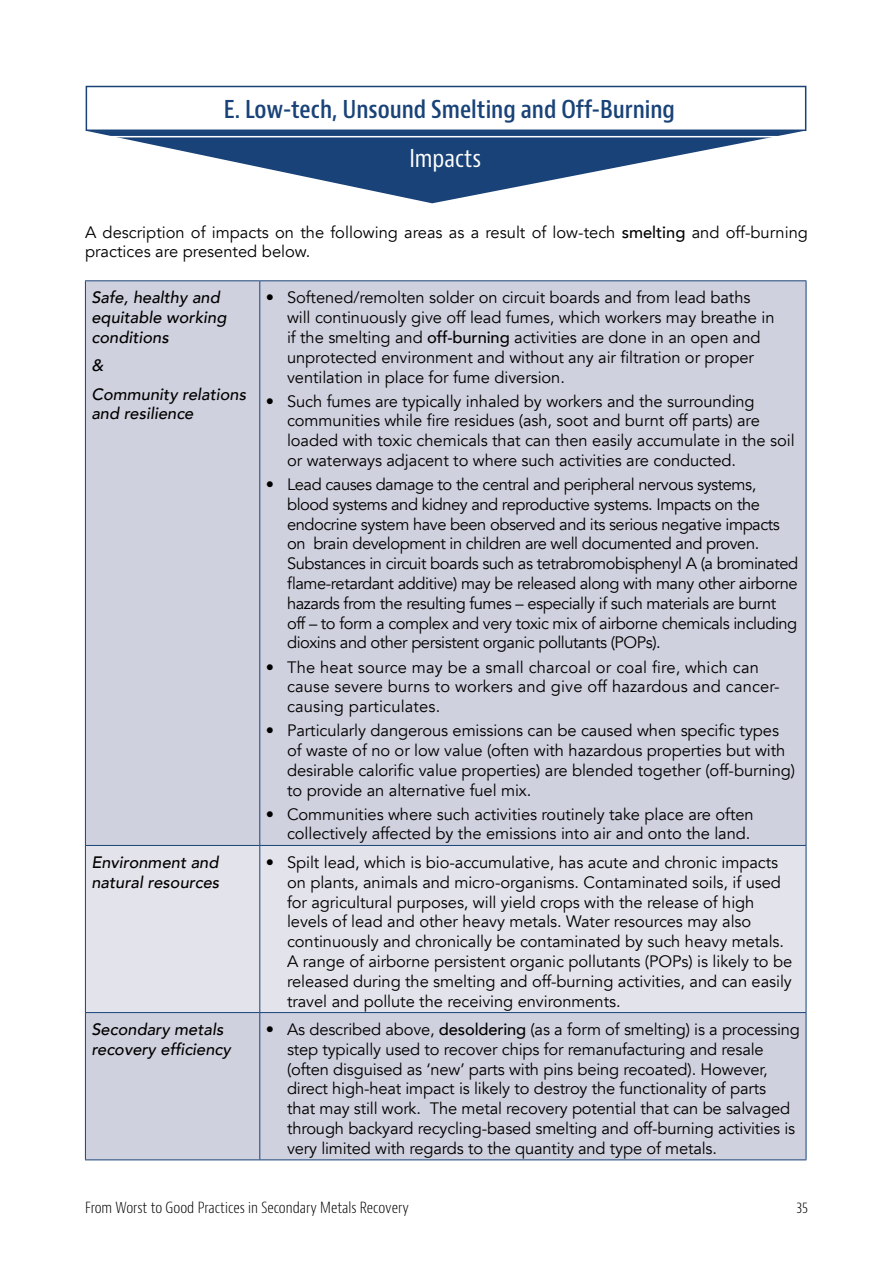
<style>
.page{position:relative;width:893px;height:1263px;background:#fff}
.page>*{position:absolute;margin:0;border:0;box-sizing:border-box;transform-origin:0 0}
.t1{font:600 condensed 24px "Bernino Sans";color:#194378}
.t2{font:condensed 24px "Bernino Sans";color:#fff}
.t3{font:16.5px/19.8px "Avenir";letter-spacing:-.005em;color:#000}
.t4{font:16.5px/19.8px "Avenir";letter-spacing:-.03em;color:#000}
.t5{font:italic 500 16.5px/19.8px "Avenir";color:#000}
.t6{font:300 condensed 15px "Bernino Sans";color:#000}
.s1{font-weight:500}
</style>
<div class="page">
<div style="left:86px;top:281px;width:720px;height:878px;background:#d0d1de"></div>
<div style="left:86px;top:846px;width:720px;height:166px;background:#e3e3eb"></div>
<hr style="left:85px;top:280px;width:175px;height:1px;background:#194378">
<hr style="left:85px;top:281px;width:1px;height:564px;background:#194378">
<hr style="left:260px;top:280px;width:546px;height:1px;background:#194378">
<hr style="left:259px;top:281px;width:1px;height:564px;background:#194378">
<hr style="left:806px;top:281px;width:1px;height:564px;background:#194378">
<hr style="left:85px;top:845px;width:175px;height:1px;background:#194378">
<hr style="left:85px;top:846px;width:1px;height:166px;background:#194378">
<hr style="left:260px;top:845px;width:546px;height:1px;background:#194378">
<hr style="left:259px;top:846px;width:1px;height:166px;background:#194378">
<hr style="left:806px;top:846px;width:1px;height:166px;background:#194378">
<hr style="left:85px;top:1012px;width:175px;height:1px;background:#194378">
<hr style="left:85px;top:1013px;width:1px;height:146px;background:#194378">
<hr style="left:260px;top:1012px;width:546px;height:1px;background:#194378">
<hr style="left:259px;top:1013px;width:1px;height:146px;background:#194378">
<hr style="left:806px;top:1013px;width:1px;height:146px;background:#194378">
<hr style="left:85px;top:1159px;width:175px;height:1px;background:#194378">
<hr style="left:260px;top:1159px;width:546px;height:1px;background:#194378">
<div style="left:86px;top:86px;width:720px;height:45px;border:2px solid #194378"></div>
<svg style="left:87px;top:131px;width:716px;height:72px"></svg>
<hr style="left:81px;top:136px;width:725px;height:1px;background:#fff">
<h1 class="t1" style="left:224px;top:95px;width:453px">E. Low-tech, Unsound Smelting and Off-Burning</h1>
<h1 class="t2" style="left:409px;top:143px;width:73px">Impacts</h1>
<p class="t3" style="left:85px;top:222px;width:724px">A description of impacts on the following areas as a result of low-tech <span class="s1">smelting</span> and off-burning practices are presented below.</p>
<p class="t5" style="left:91px;top:288px;width:137px">Safe, healthy and equitable working conditions</p>
<p class="t5" style="left:91px;top:352px;width:156px;line-height:28.3px">&amp;<br>Community relations</p>
<p class="t5" style="left:91px;top:404px;width:104px">and resilience</p>
<p class="t3" style="left:287px;top:288px;width:489px;text-indent:-21px">• Softened/remolten solder on circuit boards and from lead baths will continuously give off lead fumes, which workers may breathe in if the smelting and <span class="s1">off-burning</span> activities are done in an open and unprotected environment and without any air filtration or proper ventilation in place for fume diversion.</p>
<p class="t3" style="left:287px;top:391px;width:509px;text-indent:-21px">• Such fumes are typically inhaled by workers and the surrounding communities while fire residues (ash, soot and burnt off parts) are loaded with toxic chemicals that can then easily accumulate in the soil or waterways adjacent to where such activities are conducted.</p>
<p class="t4" style="left:287px;top:475px;width:513px;text-indent:-21px">• Lead causes damage to the central and peripheral nervous systems, blood systems and kidney and reproductive systems. Impacts on the endocrine system have been observed and its serious negative impacts on brain development in children are well documented and proven.<br>Substances in circuit boards such as tetrabromobisphenyl A (a brominated flame-retardant additive) may be released along with many other airborne hazards from the resulting fumes – especially if such materials are burnt off – to form a complex and very toxic mix of airborne chemicals including dioxins and other persistent organic pollutants (POPs).</p>
<p class="t3" style="left:287px;top:657px;width:494px;text-indent:-21px">• The heat source may be a small charcoal or coal fire, which can cause severe burns to workers and give off hazardous and cancer&shy;causing particulates.</p>
<p class="t3" style="left:287px;top:721px;width:510px;text-indent:-21px">• Particularly dangerous emissions can be caused when specific types of waste of no or low value (often with hazardous properties but with desirable calorific value properties) are blended together (off-burning) to provide an alternative fuel mix.</p>
<p class="t3" style="left:266px;top:804px;width:489px;text-align:right">• Communities where such activities routinely take place are often collectively affected by the emissions into air and onto the land.</p>
<p class="t5" style="left:91px;top:852px;width:129px">Environment and natural resources</p>
<p class="t3" style="left:287px;top:853px;width:507px;text-indent:-21px">• Spilt lead, which is bio-accumulative, has acute and chronic impacts on plants, animals and micro-organisms. Contaminated soils, if used for agricultural purposes, will yield crops with the release of high levels of lead and other heavy metals. Water resources may also continuously and chronically be contaminated by such heavy metals.<br>A range of airborne persistent organic pollutants (POPs) is likely to be released during the smelting and off-burning activities, and can easily travel and pollute the receiving environments.</p>
<p class="t5" style="left:91px;top:1020px;width:141px">Secondary metals recovery efficiency</p>
<p class="t3" style="left:287px;top:1020px;width:514px;text-indent:-21px">• As described above, <span class="s1">desoldering</span> (as a form of smelting) is a processing step typically used to recover chips for remanufacturing and resale (often disguised as ‘new’ parts with pins being recoated). However, direct high-heat impact is likely to destroy the functionality of parts<br>that may still work. The metal recovery potential that can be salvaged through backyard recycling-based smelting and off-burning activities is very limited with regards to the quantity and type of metals.</p>
<p class="t6" style="left:85px;top:1199px;width:325px">From Worst to Good Practices in Secondary Metals Recovery</p>
<p class="t6" style="left:796px;top:1199px;width:13px">35</p>
</div>
